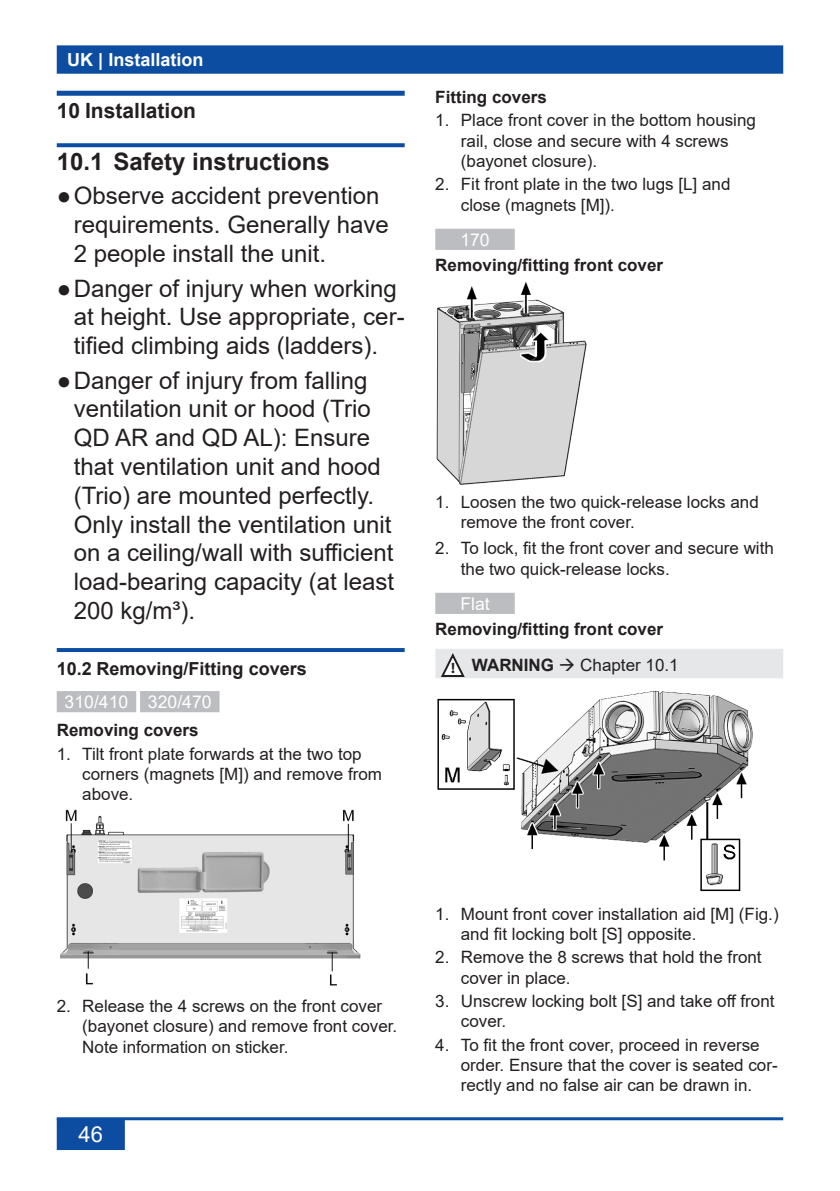
<style>
.page{position:relative;width:840px;height:1191px;background:#fff}
.page>*{position:absolute;margin:0;border:0;box-sizing:border-box;transform-origin:0 0}
.t1{font:24px/28.8px "Arial";color:#231f20}
.t2{font:700 24px "Arial";color:#231f20}
.t3{font:22px "Arial";color:#fff}
.t4{font:700 21px "Arial";color:#231f20}
.t5{font:700 18px "Arial";color:#231f20}
.t6{font:700 18px "Arial";color:#fff}
.t7{font:17.6px "Arial";color:#fff}
.t8{font:17px/20.4px "Arial";color:#231f20}
.t9{font:700 17px/36px "Arial";color:#231f20}
.s1{font-weight:400}
</style>
<div class="page">
<div style="left:58px;top:1119px;width:66px;height:30px;background:#0d4da1"></div>
<div style="left:57px;top:1118px;width:68px;height:32px;border:2px solid #0d4da1"></div>
<hr style="left:57px;top:1117px;width:725px;height:3px;background:#0d4da1">
<div style="left:58px;top:46px;width:723px;height:27px;background:#0d4da1"></div>
<div style="left:57px;top:45px;width:725px;height:29px;border:2px solid #0d4da1"></div>
<div style="left:57px;top:91px;width:347px;height:5px;background:#0d4da1"></div>
<svg style="left:57px;top:143px;width:347px;height:4px"></svg>
<hr style="left:57px;top:648px;width:347px;height:4px;background:#0d4da1">
<div style="left:58px;top:692px;width:77px;height:19px;background:#bcbdc0"></div>
<div style="left:57px;top:691px;width:79px;height:21px;border:2px solid #bcbdc0"></div>
<div style="left:141px;top:692px;width:77px;height:19px;background:#bcbdc0"></div>
<div style="left:140px;top:691px;width:79px;height:21px;border:2px solid #bcbdc0"></div>
<img style="left:60px;top:809px;width:301px;height:177px">
<div style="left:436px;top:230px;width:77px;height:19px;background:#bcbdc0"></div>
<div style="left:435px;top:229px;width:79px;height:21px;border:2px solid #bcbdc0"></div>
<img style="left:436px;top:282px;width:151px;height:203px">
<div style="left:436px;top:594px;width:77px;height:19px;background:#bcbdc0"></div>
<div style="left:435px;top:593px;width:79px;height:21px;border:2px solid #bcbdc0"></div>
<hr style="left:435px;top:649px;width:36px;height:2px;background:#e6e7e9">
<hr style="left:471px;top:649px;width:311px;height:2px;background:#e6e7e9">
<div style="left:435px;top:651px;width:347px;height:27px;background:#e6e7e9"></div>
<img style="left:437px;top:692px;width:316px;height:200px">
<p class="t6" style="left:67px;top:47px;width:138px">UK | Installation</p>
<p class="t4" style="left:57px;top:96px;width:141px">10 Installation</p>
<h1 class="t2" style="left:57px;top:145px;width:274px">10.1 Safety instructions</h1>
<h1 class="t1" style="left:74px;top:181px;width:316px;text-indent:-17px">●Observe accident prevention requirements. Generally have<br>2 people install the unit.</h1>
<h1 class="t1" style="left:74px;top:273px;width:332px;text-indent:-17px">●Danger of injury when working at height. Use appropriate, cer&shy;tified climbing aids (ladders).</h1>
<p class="t1" style="left:74px;top:365px;width:322px;text-indent:-17px">●Danger of injury from falling ventilation unit or hood (Trio<br>QD AR and QD AL): Ensure that ventilation unit and hood (Trio) are mounted perfectly.<br>Only install the ventilation unit on a ceiling/wall with sufficient load-bearing capacity (at least<br>200 kg/m³).</p>
<p class="t5" style="left:57px;top:655px;width:251px">10.2 Removing/Fitting covers</p>
<p class="t7" style="left:65px;top:690px;width:148px">310/410 320/470</p>
<p class="t9" style="left:57px;top:712px;width:143px">Removing covers</p>
<p class="t8" style="left:82px;top:743px;width:301px;text-indent:-26px">1. Tilt front plate forwards at the two top corners (magnets [M]) and remove from above.</p>
<p class="t9" style="left:435px;top:79px;width:113px">Fitting covers</p>
<p class="t8" style="left:460px;top:110px;width:296px;text-indent:-26px">1. Place front cover in the bottom housing rail, close and secure with 4 screws (bayonet closure).</p>
<p class="t8" style="left:460px;top:174px;width:271px;text-indent:-26px">2. Fit front plate in the two lugs [L] and close (magnets [M]).</p>
<p class="t7" style="left:460px;top:227px;width:31px">170</p>
<p class="t9" style="left:435px;top:247px;width:229px">Removing/fitting front cover</p>
<p class="t8" style="left:460px;top:492px;width:299px;text-indent:-26px">1. Loosen the two quick-release locks and remove the front cover.</p>
<p class="t8" style="left:460px;top:538px;width:314px;text-indent:-26px">2. To lock, fit the front cover and secure with the two quick-release locks.</p>
<p class="t7" style="left:460px;top:591px;width:31px">Flat</p>
<p class="t9" style="left:451px;top:611px;width:229px;text-indent:-16px">Removing/fitting front cover<br><sub>!</sub> WARNING → <span class="s1">Chapter 10.1</span></p>
<p class="t8" style="left:82px;top:995px;width:316px;text-indent:-26px">2. Release the 4 screws on the front cover (bayonet closure) and remove front cover.<br>Note information on sticker.</p>
<p class="t3" style="left:78px;top:1119px;width:26px">46</p>
<p class="t8" style="left:460px;top:903px;width:319px;text-indent:-26px">1. Mount front cover installation aid [M] (Fig.) and fit locking bolt [S] opposite.</p>
<p class="t8" style="left:460px;top:947px;width:302px;text-indent:-26px">2. Remove the 8 screws that hold the front cover in place.</p>
<p class="t8" style="left:460px;top:990px;width:315px;text-indent:-26px">3. Unscrew locking bolt [S] and take off front cover.</p>
<p class="t8" style="left:460px;top:1034px;width:318px;text-indent:-26px">4. To fit the front cover, proceed in reverse order. Ensure that the cover is seated cor&shy;rectly and no false air can be drawn in.</p>
</div>
